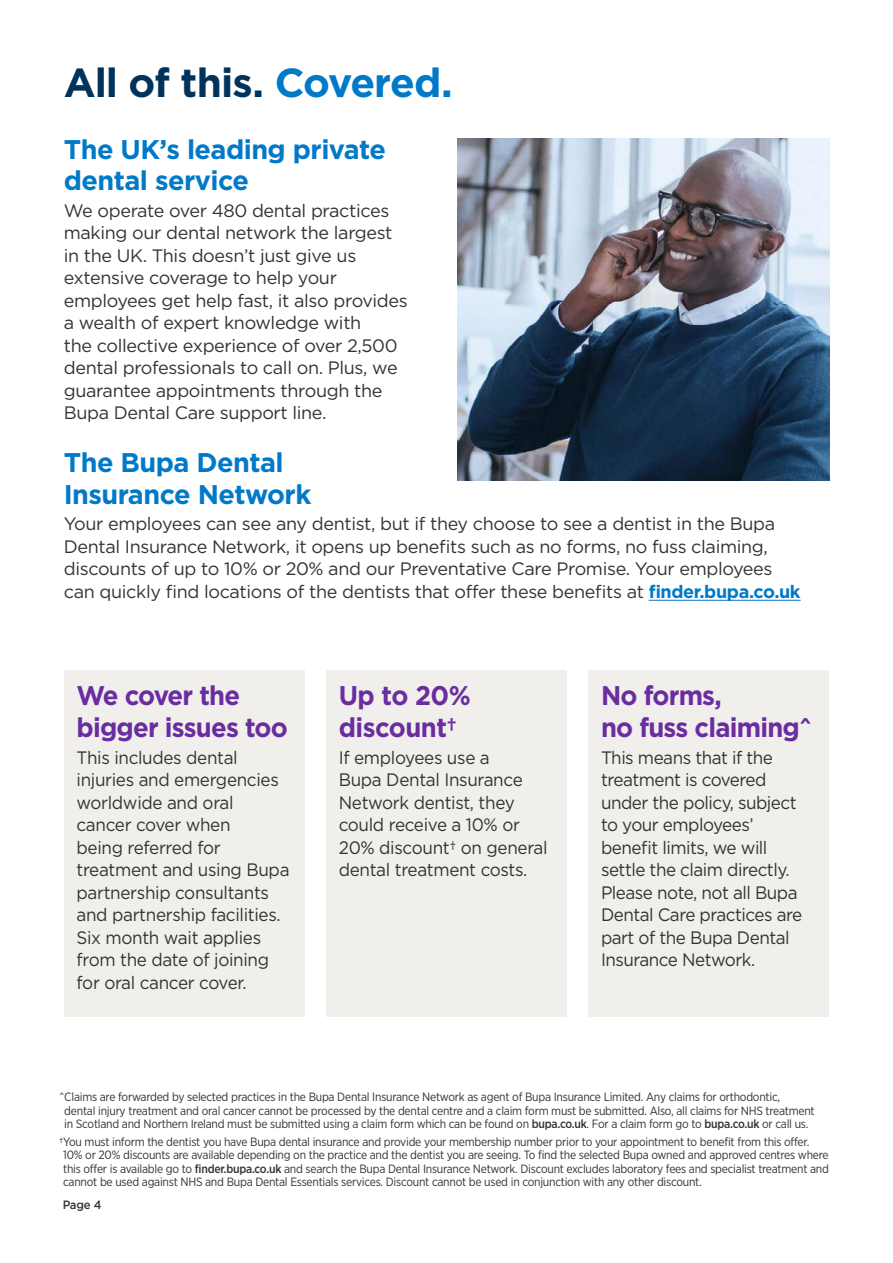
<style>
.page{position:relative;width:893px;height:1263px;background:#fff}
.page>*{position:absolute;margin:0;border:0;box-sizing:border-box;transform-origin:0 0}
.t1{font:700 40.5px "Gotham";letter-spacing:-.025em;color:#00335b}
.t2{font:700 27px/31.5px "Gotham";letter-spacing:-.03em;color:#6a2ca1;scale:.95 1}
.t3{font:700 27px/31.5px "Gotham";letter-spacing:-.02em;color:#0079c8}
.t4{font:18px/22.5px "Gotham";letter-spacing:-.02em;color:#333}
.t5{font:18px/22.5px "Gotham";letter-spacing:-.02em;color:#333;scale:.95 1}
.t6{font:12px/13.5px "Gotham Narrow";letter-spacing:-.02em;color:#333}
.t7{font:500 12px "Gotham";color:#333;scale:.95 1}
.s1{color:#0079c8}
.s2{font-weight:700;color:#0079c8}
.s3{font-weight:500}
</style>
<div class="page">
<div style="left:64px;top:670px;width:241px;height:347px;background:#f1efeb"></div>
<div style="left:326px;top:670px;width:241px;height:347px;background:#f1efeb"></div>
<div style="left:588px;top:670px;width:241px;height:347px;background:#f1efeb"></div>
<hr style="left:649px;top:600px;width:152px;height:1px;background:#0079c8">
<img style="left:457px;top:138px;width:372px;height:342px">
<h1 class="t1" style="left:64px;top:60px;width:390px">All of this. <span class="s1">Covered.</span></h1>
<p class="t3" style="left:64px;top:133px;width:324px">The UK’s leading private dental service</p>
<p class="t4" style="left:64px;top:199px;width:346px">We operate over 480 dental practices making our dental network the largest in the UK. This doesn’t just give us extensive coverage to help your employees get help fast, it also provides a wealth of expert knowledge with<br>the collective experience of over 2,500 dental professionals to call on. Plus, we guarantee appointments through the Bupa Dental Care support line.</p>
<p class="t3" style="left:64px;top:446px;width:249px">The Bupa Dental<br>Insurance Network</p>
<p class="t4" style="left:64px;top:512px;width:738px">Your employees can see any dentist, but if they choose to see a dentist in the Bupa Dental Insurance Network, it opens up benefts such as no forms, no fuss claiming, discounts of up to 10% or 20% and our Preventative Care Promise. Your employees can quickly fnd locations of the dentists that offer these benefts at <span class="s2">fnder.bupa.co.uk</span></p>
<p class="t2" style="left:77px;top:679px;width:224px">We cover the bigger issues too</p>
<p class="t5" style="left:77px;top:746px;width:226px">This includes dental injuries and emergencies worldwide and oral cancer cover when<br>being referred for treatment and using Bupa partnership consultants and partnership facilities.<br>Six month wait applies from the date of joining for oral cancer cover.</p>
<p class="t2" style="left:339px;top:679px;width:140px">Up to 20% discount†</p>
<p class="t5" style="left:339px;top:746px;width:221px">If employees use a<br>Bupa Dental Insurance<br>Network dentist, they could receive a 10% or<br>20% discount† on general dental treatment costs.</p>
<p class="t2" style="left:601px;top:679px;width:224px">No forms,<br>no fuss claiming^</p>
<p class="t5" style="left:601px;top:746px;width:213px">This means that if the treatment is covered under the policy, subject to your employees’ beneft limits, we will settle the claim directly.<br>Please note, not all Bupa<br>Dental Care practices are part of the Bupa Dental<br>Insurance Network.</p>
<p class="t6" style="left:64px;top:1090px;width:752px;text-indent:-5px">^Claims are forwarded by selected practices in the Bupa Dental Insurance Network as agent of Bupa Insurance Limited. Any claims for orthodontic,<br>dental injury treatment and oral cancer cannot be processed by the dental centre and a claim form must be submitted. Also, all claims for NHS treatment in Scotland and Northern Ireland must be submitted using a claim form which can be found on <span class="s3">bupa.co.uk</span>. For a claim form go to <span class="s3">bupa.co.uk</span> or call us.</p>
<p class="t6" style="left:63px;top:1135px;width:767px;text-indent:-4px">†You must inform the dentist you have Bupa dental insurance and provide your membership number prior to your appointment to benefit from this offer.<br>10% or 20% discounts are available depending on the practice and the dentist you are seeing. To find the selected Bupa owned and approved centres where this offer is available go to <span class="s3">finder.bupa.co.uk</span> and search the Bupa Dental Insurance Network. Discount excludes laboratory fees and specialist treatment and cannot be used against NHS and Bupa Dental Essentials services. Discount cannot be used in conjunction with any other discount.</p>
<p class="t7" style="left:63px;top:1198px;width:42px">Page 4</p>
</div>
